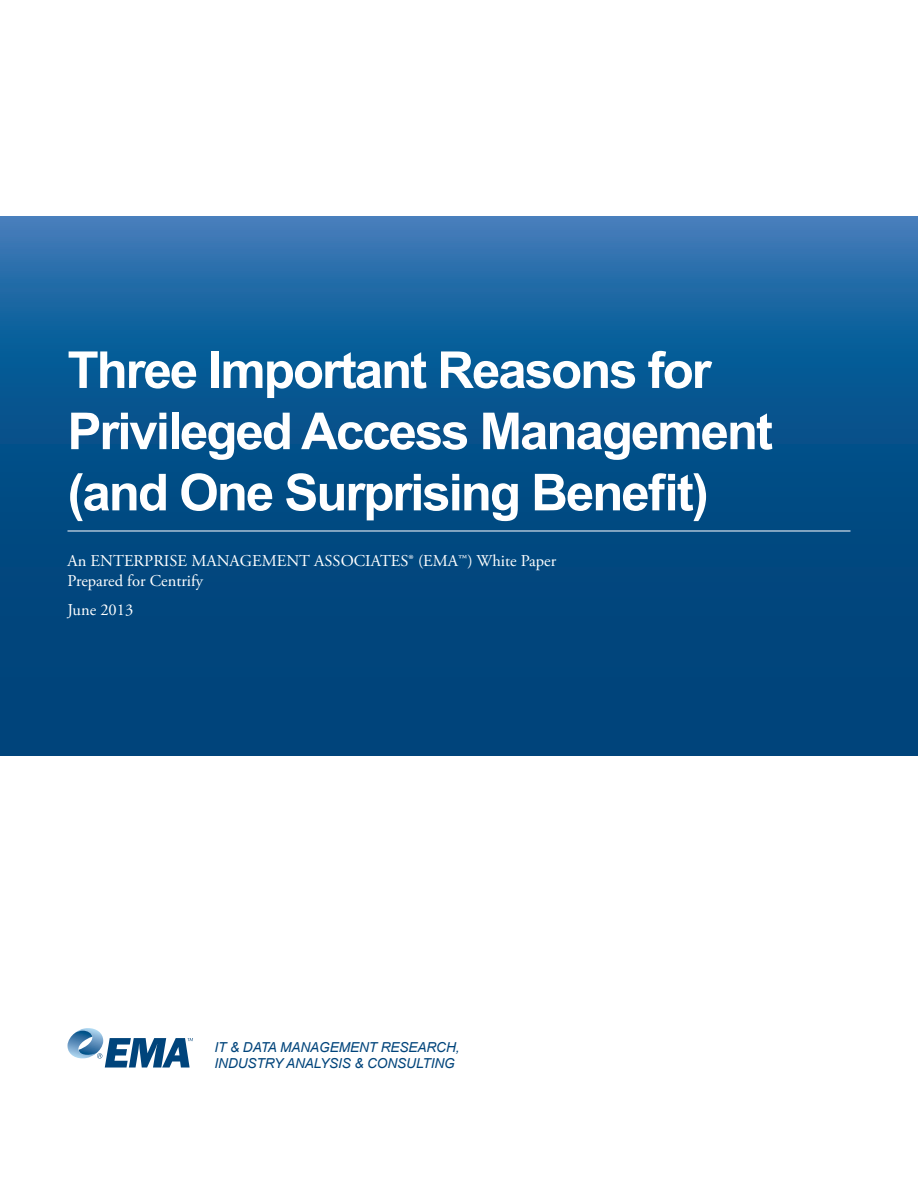
<style>
.page{position:relative;width:918px;height:1188px;background:#fff}
.page>*{position:absolute;margin:0;border:0;box-sizing:border-box;transform-origin:0 0}
.Cover_Header{font:700 51px/61.2px "Arial";letter-spacing:-.04em;color:#fff}
.Cover_info{font:16.5px/19.8px "Adobe Garamond Pro";color:#fff}
.table_text{font:italic 13.65px "Arial";letter-spacing:-.01em;color:#00447b}
</style>
<div class="page">
<svg style="left:0;top:216px;width:918px;height:540px;background:#0a538c"></svg>
<svg style="left:68px;top:1028px;width:125px;height:40px"></svg>
<hr style="left:68px;top:531px;width:782px;height:1px;background:#fff">
<p class="Cover_Header" style="left:68px;top:341px;width:707px">Three Important Reasons for<br>Privileged Access Management (and One Surprising Benefit)</p>
<p class="Cover_info" style="left:68px;top:552px;width:490px">An ENTERPRISE MANAGEMENT ASSOCIATES® (EMA™) White Paper<br>Prepared for Centrify</p>
<p class="Cover_info" style="left:68px;top:601px;width:67px">June 2013</p>
<p class="table_text" style="left:215px;top:1038px;width:247px">IT &amp; DATA MANAGEMENT RESEARCH,</p>
<p class="table_text" style="left:215px;top:1054px;width:242px">INDUSTRY ANALYSIS &amp; CONSULTING</p>
</div>
